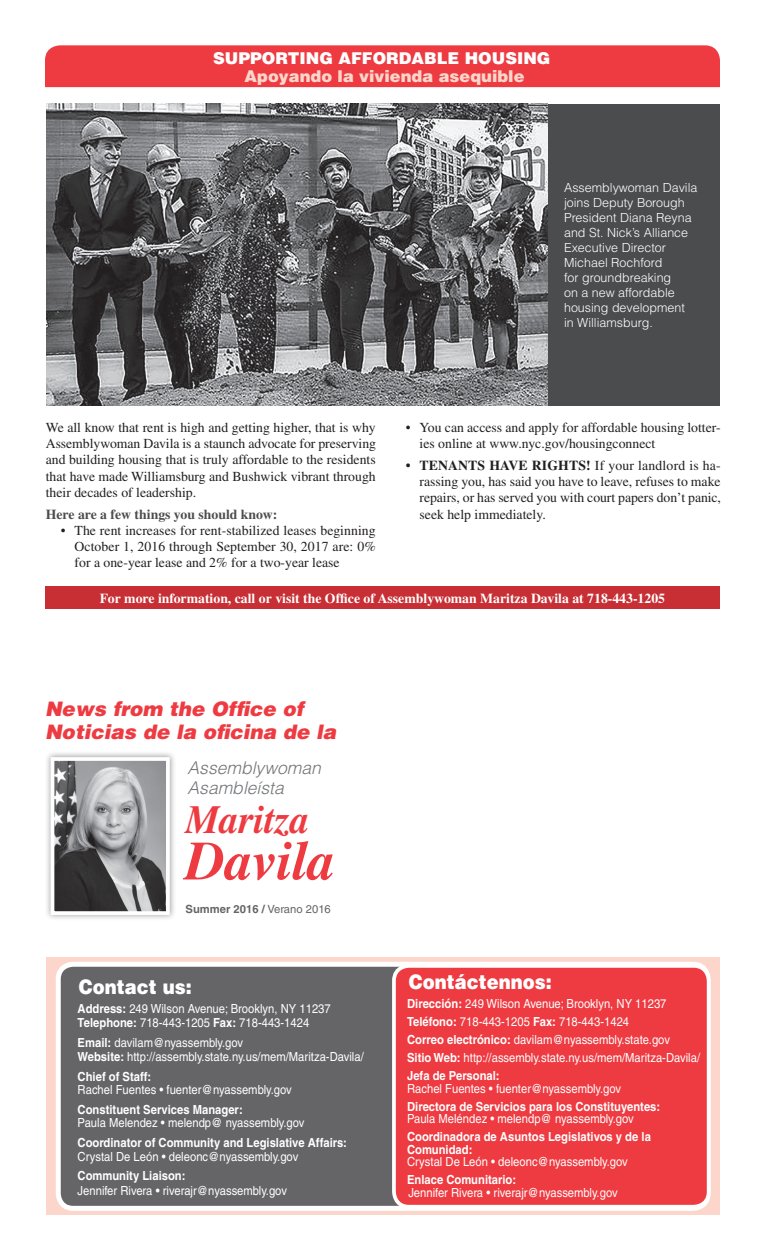
<style>
.page{position:relative;width:765px;height:1260px;background:#fff}
.page>*{position:absolute;margin:0;border:0;box-sizing:border-box;transform-origin:0 0}
.t1{font:italic 700 55px "Times";color:#ee3a41}
.t2{font:italic 700 40px "Times";color:#ee3a41;scale:.96 1}
.Caption_Spanish{font:italic 900 20px "Helvetica";color:#ee3a41}
.t3{font:900 20px "Helvetica";color:#fff;scale:.9 1}
.t4{font:italic 300 17.5px "Helvetica";color:#727477}
.Caption_Spanish-2{font:900 16.25px/17.5px "Helvetica";color:#fff;text-align:center}
.Caption_Spanish-3{font:13.75px/16.2px "Times";color:#231f20;text-align:justify}
.Caption_Spanish-4{font:700 13.75px "Times";color:#fff}
.Caption_Spanish-5{font:700 13.75px "Times";color:#4b4c4d}
.t5{font:12.5px/13.8px "Helvetica";color:#fff;scale:.9 1}
.t6{font:700 12.5px/12.5px "Helvetica";color:#fff;scale:.9 1}
.Caption_Spanish-6{font:300 12.5px/15px "Helvetica";color:#fff}
.t7{font:700 11.25px "Helvetica";color:#656568}
.s1{color:#fcd6ca}
.s2{font-weight:700}
.s3{font-weight:400}
</style>
<div class="page">
<div style="left:46px;top:958px;width:674px;height:257px;background:#fcd6ca"></div>
<div style="left:58px;top:964px;width:650px;height:244px;background:#656568;border-radius:15px"></div>
<div style="left:56px;top:962px;width:655px;height:249px;border:5px solid #fff;border-radius:15px"></div>
<div style="left:394px;top:966px;width:315px;height:241px;background:#ee3a41;border-radius:15px"></div>
<div style="left:392px;top:964px;width:319px;height:245px;border:4px solid #fff;border-radius:15px"></div>
<div style="left:45px;top:45px;width:675px;height:42px;background:#ee3a41"></div>
<div style="left:44px;top:751px;width:132px;height:170px;background:#231f20;opacity:.45"></div>
<img style="left:56px;top:762px;width:109px;height:148px">
<div style="left:51px;top:757px;width:119px;height:158px;border:4px solid #fff"></div>
<div style="left:547px;top:104px;width:173px;height:302px;background:#4b4c4d"></div>
<img style="left:47px;top:104px;width:500px;height:302px">
<div style="left:45px;top:586px;width:675px;height:22px;background:#c72f35"></div>
<p class="Caption_Spanish-2" style="left:213px;top:49px;width:339px">SUPPORTING AFFORDABLE HOUSING<br><span class="s1">Apoyando la vivienda asequible</span></p>
<p class="Caption_Spanish-6" style="left:564px;top:180px;width:135px">Assemblywoman Davila joins Deputy Borough<br>President Diana Reyna and St. Nick’s Alliance<br>Executive Director<br>Michael Rochford<br>for groundbreaking<br>on a new affordable housing development in Williamsburg.</p>
<p class="Caption_Spanish-3" style="left:46px;top:419px;width:332px">We all know that rent is high and getting higher, that is why Assemblywoman Davila is a staunch advocate for preserving and building housing that is truly affordable to the residents that have made Williamsburg and Bushwick vibrant through their decades of leadership.</p>
<p class="Caption_Spanish-5" style="left:46px;top:506px;width:233px">Here are a few things you should know:</p>
<p class="Caption_Spanish-3" style="left:75px;top:522px;width:303px;text-indent:-14px">• The rent increases for rent-stabilized leases beginning October 1, 2016 through September 30, 2017 are: 0% for a one-year lease and 2% for a two-year lease</p>
<p class="Caption_Spanish-3" style="left:420px;top:419px;width:303px;text-indent:-14px">• You can access and apply for affordable housing lotter&shy;ies online at www.nyc.gov/housingconnect</p>
<p class="Caption_Spanish-3" style="left:420px;top:457px;width:303px;text-indent:-14px"><span class="s2">• TENANTS HAVE RIGHTS!</span> If your landlord is ha&shy;rassing you, has said you have to leave, refuses to make repairs, or has served you with court papers don’t panic, seek help immediately.</p>
<p class="Caption_Spanish-4" style="left:100px;top:590px;width:567px">For more information, call or visit the Office of Assemblywoman Maritza Davila at 718-443-1205</p>
<p class="Caption_Spanish" style="left:45px;top:696px;width:260px">News from the Office of</p>
<p class="Caption_Spanish" style="left:45px;top:718px;width:293px">Noticias de la oficina de la</p>
<p class="t4" style="left:188px;top:757px;width:135px">Assemblywoman</p>
<p class="t4" style="left:188px;top:777px;width:98px">Asambleísta</p>
<p class="t2" style="left:185px;top:796px;width:130px">Maritza</p>
<p class="t1" style="left:185px;top:829px;width:151px">Davila</p>
<p class="t7" style="left:185px;top:902px;width:147px">Summer 2016 / <span class="s3">Verano 2016</span></p>
<p class="t3" style="left:79px;top:974px;width:127px">Contact us:</p>
<p class="t5" style="left:78px;top:1002px;width:283px"><span class="s2">Address:</span> 249 Wilson Avenue; Brooklyn, NY 11237</p>
<p class="t5" style="left:78px;top:1016px;width:259px"><span class="s2">Telephone:</span> 718-443-1205 <span class="s2">Fax:</span> 718-443-1424</p>
<p class="t5" style="left:78px;top:1035px;width:185px"><span class="s2">Email:</span> davilam@nyassembly.gov</p>
<p class="t5" style="left:78px;top:1050px;width:319px"><span class="s2">Website:</span> http://assembly.state.ny.us/mem/Maritza-Davila/</p>
<p class="t5" style="left:78px;top:1069px;width:239px"><span class="s2">Chief of Staff:<br></span>Rachel Fuentes • fuenter@nyassembly.gov</p>
<p class="t5" style="left:78px;top:1102px;width:254px"><span class="s2">Constituent Services Manager:<br></span>Paula Melendez • melendp@ nyassembly.gov</p>
<p class="t6" style="left:78px;top:1135px;width:301px;line-height:13.8px">Coordinator of Community and Legislative Affairs:<br><span class="s3">Crystal De León • deleonc@nyassembly.gov</span></p>
<p class="t6" style="left:78px;top:1169px;width:121px">Community Liaison:</p>
<p class="t5" style="left:78px;top:1183px;width:234px">Jennifer Rivera • riverajr@nyassembly.gov</p>
<p class="t3" style="left:409px;top:969px;width:160px">Contáctennos:</p>
<p class="t5" style="left:407px;top:996px;width:290px"><span class="s2">Dirección:</span> 249 Wilson Avenue; Brooklyn, NY 11237</p>
<p class="t5" style="left:407px;top:1014px;width:248px"><span class="s2">Teléfono:</span> 718-443-1205 <span class="s2">Fax:</span> 718-443-1424</p>
<p class="t5" style="left:407px;top:1033px;width:294px"><span class="s2">Correo electrónico:</span> davilam@nyassembly.state.gov</p>
<p class="t5" style="left:407px;top:1051px;width:327px"><span class="s2">Sitio Web:</span> http://assembly.state.ny.us/mem/Maritza-Davila/</p>
<p class="t5" style="left:407px;top:1069px;width:239px;line-height:12.5px"><span class="s2">Jefa de Personal:<br></span>Rachel Fuentes • fuenter@nyassembly.gov</p>
<p class="t6" style="left:407px;top:1100px;width:283px">Directora de Servicios para los Constituyentes:<br><span class="s3">Paula Meléndez • melendp@ nyassembly.gov</span></p>
<p class="t6" style="left:407px;top:1130px;width:272px">Coordinadora de Asuntos Legislativos y de la<br>Comunidad:<br><span class="s3">Crystal De León • deleonc@nyassembly.gov</span></p>
<p class="t5" style="left:407px;top:1174px;width:236px;line-height:12.5px"><span class="s2">Enlace Comunitario:<br></span>Jennifer Rivera • riverajr@nyassembly.gov</p>
</div>
